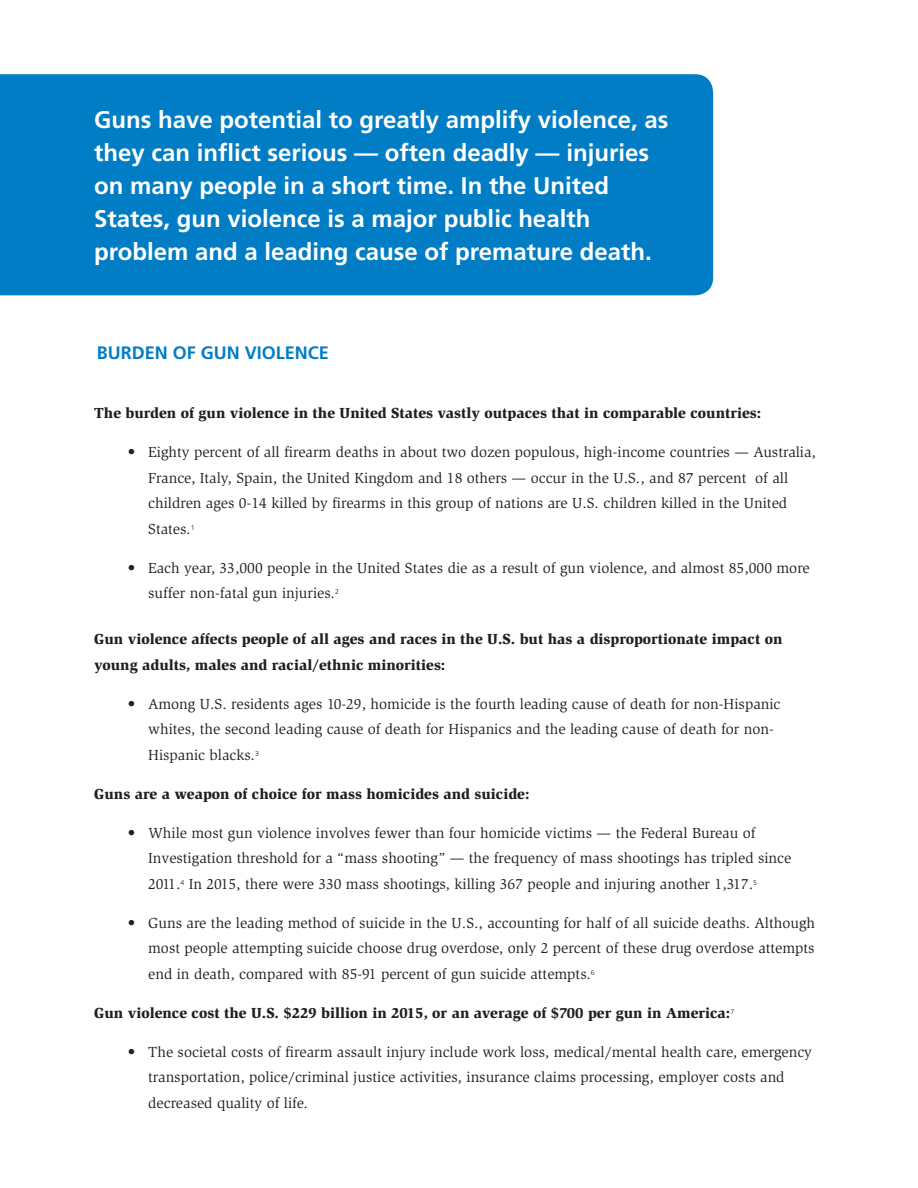
<style>
.page{position:relative;width:918px;height:1188px;background:#fff}
.page>*{position:absolute;margin:0;border:0;box-sizing:border-box;transform-origin:0 0}
.t1{font:700 24px/33px "Frutiger LT Std";color:#fff}
.t2{font:700 18px "Frutiger LT Std";color:#007dc5}
.t3{font:15px/25.5px "Slimbach";color:#231f20}
.t4{font:900 15px/25.5px "Slimbach";color:#231f20}
</style>
<div class="page">
<div style="left:0;top:74px;width:713px;height:221px;background:#007dc5"></div>
<p class="t1" style="left:94px;top:103px;width:576px">Guns have potential to greatly amplify violence, as they can inflict serious — often deadly — injuries on many people in a short time. In the United States, gun violence is a major public health problem and a leading cause of premature death.</p>
<p class="t2" style="left:97px;top:342px;width:234px">BURDEN OF GUN VIOLENCE</p>
<p class="t4" style="left:94px;top:400px;width:669px">The burden of gun violence in the United States vastly outpaces that in comparable countries:</p>
<p class="t3" style="left:148px;top:440px;width:669px;text-indent:-20px">• Eighty percent of all firearm deaths in about two dozen populous, high-income countries — Australia, France, Italy, Spain, the United Kingdom and 18 others — occur in the U.S., and 87 percent of all children ages 0-14 killed by firearms in this group of nations are U.S. children killed in the United States.<sup>1</sup></p>
<p class="t3" style="left:148px;top:555px;width:663px;text-indent:-20px">• Each year, 33,000 people in the United States die as a result of gun violence, and almost 85,000 more suffer non-fatal gun injuries.<sup>2</sup></p>
<p class="t4" style="left:94px;top:626px;width:690px">Gun violence affects people of all ages and races in the U.S. but has a disproportionate impact on young adults, males and racial/ethnic minorities:</p>
<p class="t3" style="left:148px;top:691px;width:634px;text-indent:-20px">• Among U.S. residents ages 10-29, homicide is the fourth leading cause of death for non-Hispanic whites, the second leading cause of death for Hispanics and the leading cause of death for non-<br>Hispanic blacks.<sup>3</sup></p>
<p class="t4" style="left:94px;top:781px;width:437px">Guns are a weapon of choice for mass homicides and suicide:</p>
<p class="t3" style="left:148px;top:820px;width:645px;text-indent:-20px">• While most gun violence involves fewer than four homicide victims — the Federal Bureau of<br>Investigation threshold for a “mass shooting” — the frequency of mass shootings has tripled since<br>2011.<sup>4</sup> In 2015, there were 330 mass shootings, killing 367 people and injuring another 1,317.<sup>5</sup></p>
<p class="t3" style="left:148px;top:910px;width:668px;text-align:justify;text-indent:-20px">• Guns are the leading method of suicide in the U.S., accounting for half of all suicide deaths. Although most people attempting suicide choose drug overdose, only 2 percent of these drug overdose attempts end in death, compared with 85-91 percent of gun suicide attempts.<sup>6</sup></p>
<p class="t4" style="left:94px;top:1000px;width:642px">Gun violence cost the U.S. $229 billion in 2015, or an average of $700 per gun in America:<sup>7</sup></p>
<p class="t3" style="left:148px;top:1039px;width:665px;text-indent:-20px">• The societal costs of firearm assault injury include work loss, medical/mental health care, emergency transportation, police/criminal justice activities, insurance claims processing, employer costs and decreased quality of life.</p>
</div>
